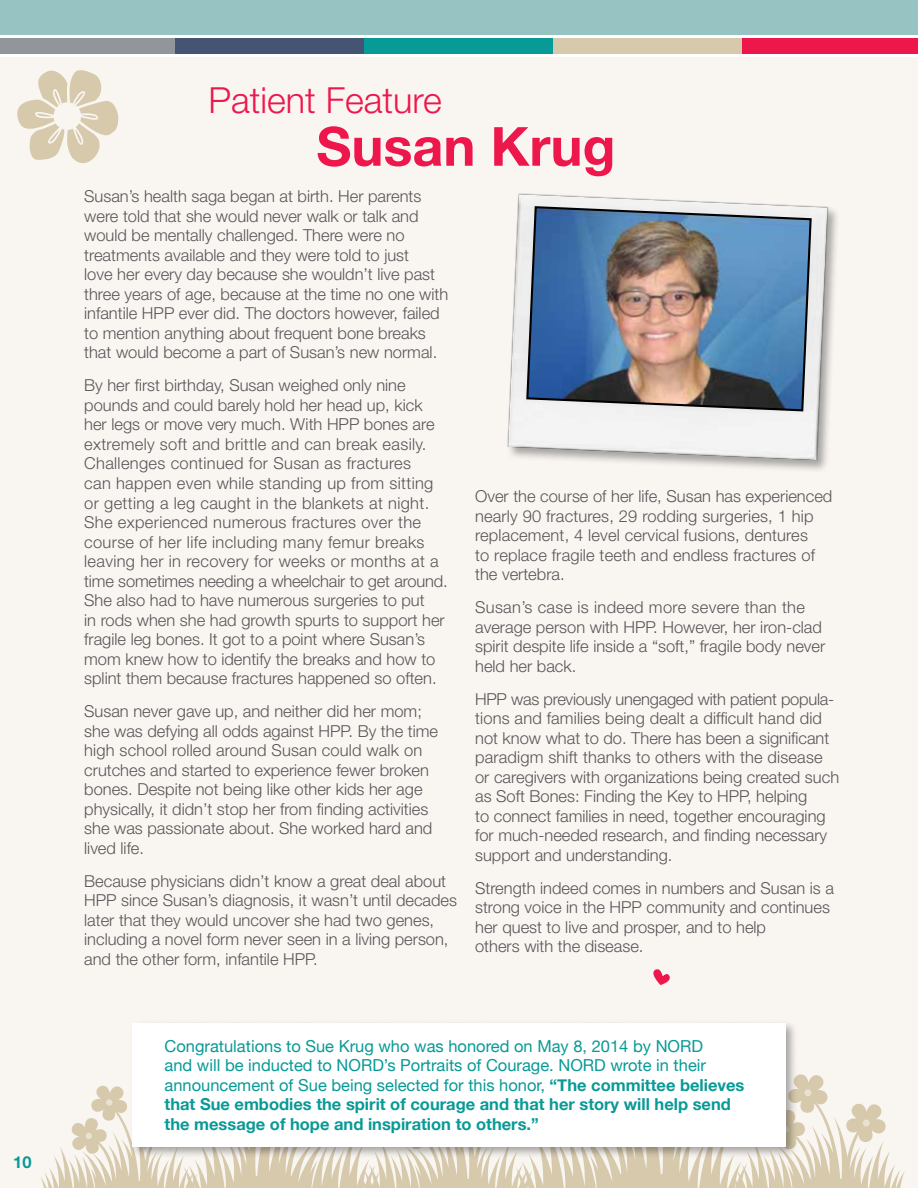
<style>
.page{position:relative;width:918px;height:1188px;background:#fff}
.page>*{position:absolute;margin:0;border:0;box-sizing:border-box;transform-origin:0 0}
.t1{font:700 54px "Helvetica Neue LT Std";color:#ed174c}
.t2{font:300 36px "Helvetica Neue LT Std";color:#ed174c}
.t3{font:300 16.5px/19.5px "Helvetica Neue LT Std";color:#585558}
.t4{font:16.5px/19.5px "Helvetica Neue";color:#089a96}
.t5{font:700 16.5px "Helvetica Neue LT Std";color:#089a96}
.s1{font-weight:700}
</style>
<div class="page">
<div style="left:0;top:0;width:918px;height:35px;background:#97c3c2"></div>
<div style="left:742px;top:39px;width:176px;height:15px;background:#ed174c"></div>
<div style="left:554px;top:39px;width:188px;height:15px;background:#d7c9ab"></div>
<div style="left:364px;top:39px;width:190px;height:15px;background:#089a96"></div>
<div style="left:176px;top:39px;width:188px;height:15px;background:#465474"></div>
<div style="left:0;top:39px;width:176px;height:15px;background:#91969d"></div>
<div style="left:0;top:58px;width:918px;height:1130px;background:#f9f6f2"></div>
<svg style="left:41px;top:1074px;width:864px;height:114px"></svg>
<svg style="left:17px;top:70px;width:102px;height:93px"></svg>
<svg style="left:653px;top:969px;width:17px;height:16px"></svg>
<div style="left:129px;top:1020px;width:669px;height:139px;background:#000;opacity:.34"></div>
<div style="left:132px;top:1023px;width:654px;height:123px;background:#fff"></div>
<img style="left:507px;top:193px;width:329px;height:277px">
<img style="left:525px;top:205px;width:288px;height:208px">
<p class="t5" style="left:13px;top:1152px;width:20px">10</p>
<h2 class="t2" style="left:208px;top:78px;width:235px">Patient Feature</h2>
<h1 class="t1" style="left:316px;top:113px;width:301px">Susan Krug</h1>
<p class="t3" style="left:84px;top:186px;width:366px">Susan’s health saga began at birth. Her parents were told that she would never walk or talk and would be mentally challenged. There were no treatments available and they were told to just<br>love her every day because she wouldn’t live past three years of age, because at the time no one with infantile HPP ever did. The doctors however, failed to mention anything about frequent bone breaks that would become a part of Susan’s new normal.</p>
<p class="t3" style="left:84px;top:376px;width:365px">By her first birthday, Susan weighed only nine pounds and could barely hold her head up, kick her legs or move very much. With HPP bones are extremely soft and brittle and can break easily.<br>Challenges continued for Susan as fractures<br>can happen even while standing up from sitting or getting a leg caught in the blankets at night.<br>She experienced numerous fractures over the course of her life including many femur breaks leaving her in recovery for weeks or months at a time sometimes needing a wheelchair to get around.<br>She also had to have numerous surgeries to put<br>in rods when she had growth spurts to support her fragile leg bones. It got to a point where Susan’s mom knew how to identify the breaks and how to splint them because fractures happened so often.</p>
<p class="t3" style="left:84px;top:701px;width:355px">Susan never gave up, and neither did her mom; she was defying all odds against HPP. By the time high school rolled around Susan could walk on crutches and started to experience fewer broken bones. Despite not being like other kids her age physically, it didn’t stop her from finding activities she was passionate about. She worked hard and lived life.</p>
<p class="t3" style="left:84px;top:871px;width:374px">Because physicians didn’t know a great deal about HPP since Susan’s diagnosis, it wasn’t until decades later that they would uncover she had two genes, including a novel form never seen in a living person, and the other form, infantile HPP.</p>
<p class="t3" style="left:475px;top:486px;width:359px">Over the course of her life, Susan has experienced nearly 90 fractures, 29 rodding surgeries, 1 hip replacement, 4 level cervical fusions, dentures<br>to replace fragile teeth and endless fractures of the vertebra.</p>
<p class="t3" style="left:475px;top:597px;width:352px">Susan’s case is indeed more severe than the average person with HPP. However, her iron-clad spirit despite life inside a “soft,” fragile body never held her back.</p>
<p class="t3" style="left:475px;top:689px;width:366px">HPP was previously unengaged with patient popula&shy;tions and families being dealt a difficult hand did not know what to do. There has been a significant paradigm shift thanks to others with the disease or caregivers with organizations being created such as Soft Bones: Finding the Key to HPP, helping<br>to connect families in need, together encouraging for much-needed research, and finding necessary support and understanding.</p>
<p class="t3" style="left:475px;top:878px;width:360px">Strength indeed comes in numbers and Susan is a strong voice in the HPP community and continues her quest to live and prosper, and to help<br>others with the disease.</p>
<p class="t4" style="left:165px;top:1037px;width:581px">Congratulations to Sue Krug who was honored on May 8, 2014 by NORD<br>and will be inducted to NORD’s Portraits of Courage. NORD wrote in their announcement of Sue being selected for this honor, <span class="s1">“The committee believes that Sue embodies the spirit of courage and that her story will help send the message of hope and inspiration to others.”</span></p>
</div>
